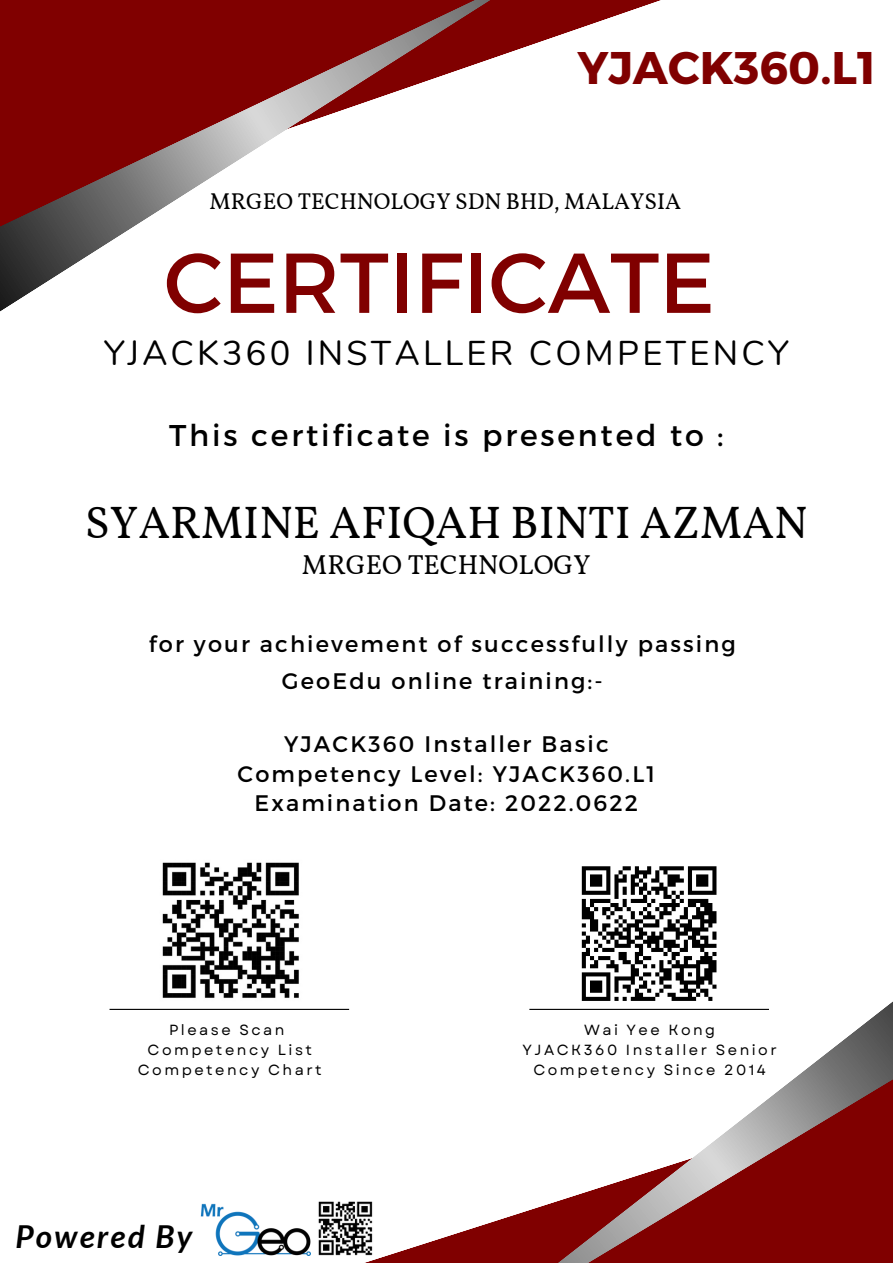
<style>
.page{position:relative;width:893px;height:1264px;background:#fff}
.page>*{position:absolute;margin:0;border:0;box-sizing:border-box;transform-origin:0 0}
.t1{font:84.6px "Montserrat";color:#800000}
.t2{font:700 45.75px "Montserrat";color:#800000}
.t3{font:45.3px "Vollkorn";color:#000}
.t4{font:34.35px "Nunito";letter-spacing:.095em;color:#000}
.t5{font:italic 700 31.65px "Lato";letter-spacing:.07em;color:#000}
.t6{font:30px "Montserrat";letter-spacing:.095em;color:#000}
.t7{font:27.3px "Vollkorn";color:#000}
.t8{font:22.8px "Vollkorn";color:#000}
.t9{font:22.5px/29.2px "Montserrat";letter-spacing:.095em;color:#000;text-align:center}
.t10{font:14.7px/20.2px "Garet";letter-spacing:.17em;color:#000;text-align:center}
</style>
<div class="page">
<hr style="left:109px;top:1008px;width:240px;height:1px;background:#000">
<svg style="left:508px;top:0;width:153px;height:53px"></svg>
<svg style="left:0;top:0;width:508px;height:310px"></svg>
<svg style="left:234px;top:1008px;width:248px;height:254px"></svg>
<svg style="left:482px;top:1002px;width:410px;height:260px"></svg>
<img style="left:162px;top:862px;width:137px;height:136px">
<img style="left:317px;top:1201px;width:56px;height:54px">
<img style="left:200px;top:1201px;width:110px;height:54px">
<div style="left:577px;top:862px;width:143px;height:143px;background:#fff"></div>
<svg style="left:581px;top:866px;width:136px;height:135px"></svg>
<h2 class="t2" style="left:577px;top:38px;width:300px">YJACK360.L1</h2>
<p class="t8" style="left:209px;top:187px;width:473px">MRGEO TECHNOLOGY SDN BHD, MALAYSIA</p>
<h1 class="t1" style="left:164px;top:228px;width:552px">CERTIFICATE</h1>
<h3 class="t4" style="left:104px;top:330px;width:686px">YJACK360 INSTALLER COMPETENCY</h3>
<h3 class="t6" style="left:169px;top:415px;width:556px">This certificate is presented to :</h3>
<h3 class="t3" style="left:85px;top:495px;width:724px">SYARMINE AFIQAH BINTI AZMAN</h3>
<p class="t7" style="left:302px;top:547px;width:290px">MRGEO TECHNOLOGY</p>
<p class="t9" style="left:149px;top:624px;width:588px;line-height:37px">for your achievement of successfully passing<br>GeoEdu online training:-</p>
<p class="t9" style="left:237px;top:728px;width:419px">YJACK360 Installer Basic<br>Competency Level: YJACK360.L1<br>Examination Date: 2022.0622</p>
<p class="t10" style="left:138px;top:1019px;width:185px">Please Scan<br>Competency List<br>Competency Chart</p>
<h3 class="t5" style="left:15px;top:1216px;width:178px">Powered By</h3>
<p class="t10" style="left:522px;top:1019px;width:256px">Wai Yee Kong<br>YJACK360 Installer Senior<br>Competency Since 2014</p>
</div>
